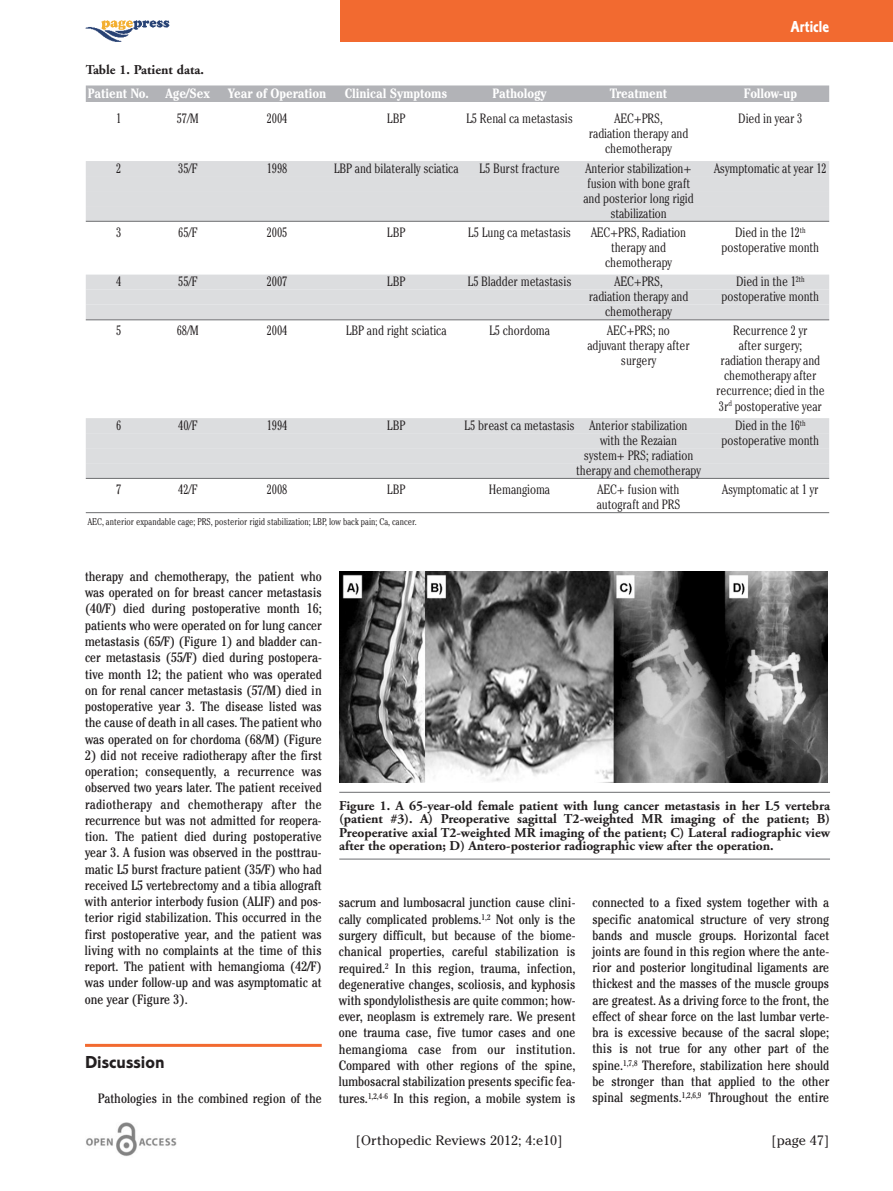
<style>
.page{position:relative;width:893px;height:1191px;background:#fff}
.page>*{position:absolute;margin:0;border:0;box-sizing:border-box;transform-origin:0 0}
.t1{font:18px "Corinthian Bold Plain";color:#231f20}
.t2{font:16.5px "Corinthian Bold Condensed Plain";color:#fff}
.t3{font:condensed 13.5px/16.2px "Cheltenham";color:#231f20;text-align:justify}
.t4{font:300 condensed 13.5px/15px "Cheltenham";letter-spacing:-.01em;color:#231f20;text-align:center}
.t5{font:700 13.5px/13.5px "Adobe Garamond Pro";color:#231f20;text-align:justify}
.t6{font:700 condensed 13.5px "Cheltenham";letter-spacing:-.01em;color:#fff}
.t7{font:13.5px "Cheltenham";color:#231f20}
.t8{font:700 13.5px "Adobe Garamond";color:#231f20}
.t9{font:300 condensed 9.75px "Cheltenham";color:#231f20}
</style>
<div class="page">
<hr style="left:85px;top:1043px;width:237px;height:3px;background:#f26a30">
<div style="left:340px;top:0;width:553px;height:42px;background:#f26a30"></div>
<img style="left:86px;top:1123px;width:91px;height:33px">
<img style="left:85px;top:20px;width:85px;height:22px">
<div style="left:86px;top:85px;width:743px;height:17px;background:#b2b3b7"></div>
<div style="left:86px;top:161px;width:743px;height:15px;background:#dcdddf"></div>
<div style="left:86px;top:176px;width:743px;height:15px;background:#dcdddf"></div>
<div style="left:86px;top:191px;width:743px;height:15px;background:#dcdddf"></div>
<div style="left:86px;top:206px;width:743px;height:15px;background:#dcdddf"></div>
<hr style="left:86px;top:221px;width:743px;height:1px;background:#6c6d70">
<div style="left:86px;top:274px;width:743px;height:15px;background:#dcdddf"></div>
<div style="left:86px;top:289px;width:743px;height:15px;background:#dcdddf"></div>
<div style="left:86px;top:304px;width:743px;height:15px;background:#dcdddf"></div>
<hr style="left:86px;top:319px;width:743px;height:1px;background:#6c6d70">
<div style="left:86px;top:418px;width:743px;height:15px;background:#dcdddf"></div>
<div style="left:86px;top:433px;width:743px;height:15px;background:#dcdddf"></div>
<div style="left:86px;top:448px;width:743px;height:15px;background:#dcdddf"></div>
<div style="left:86px;top:463px;width:743px;height:15px;background:#dcdddf"></div>
<hr style="left:86px;top:478px;width:743px;height:1px;background:#6c6d70">
<hr style="left:86px;top:512px;width:743px;height:1px;background:#6c6d70">
<img style="left:339px;top:571px;width:489px;height:211px">
<hr style="left:339px;top:792px;width:491px;height:1px;background:#6c6d70">
<hr style="left:339px;top:858px;width:491px;height:1px;background:#6c6d70">
<p class="t2" style="left:790px;top:21px;width:40px">Article</p>
<p class="t8" style="left:86px;top:65px;width:120px">Table 1. Patient data.</p>
<p class="t6" style="left:88px;top:88px;width:124px">Patient No. Age/Sex</p>
<p class="t6" style="left:228px;top:88px;width:100px">Year of Operation</p>
<p class="t6" style="left:345px;top:88px;width:104px">Clinical Symptoms</p>
<p class="t6" style="left:492px;top:88px;width:56px">Pathology</p>
<p class="t6" style="left:610px;top:88px;width:59px">Treatment</p>
<p class="t6" style="left:744px;top:88px;width:55px">Follow-up</p>
<p class="t4" style="left:116px;top:112px;width:7px">1</p>
<p class="t4" style="left:177px;top:112px;width:24px">57/M</p>
<p class="t4" style="left:267px;top:112px;width:22px">2004</p>
<p class="t4" style="left:387px;top:112px;width:20px">LBP</p>
<p class="t4" style="left:466px;top:112px;width:108px">L5 Renal ca metastasis</p>
<p class="t4" style="left:614px;top:112px;width:50px">AEC+PRS,</p>
<p class="t4" style="left:738px;top:112px;width:66px">Died in year 3</p>
<p class="t4" style="left:589px;top:127px;width:101px">radiation therapy and chemotherapy</p>
<p class="t4" style="left:116px;top:162px;width:7px">2</p>
<p class="t4" style="left:178px;top:162px;width:21px">35/F</p>
<p class="t4" style="left:267px;top:162px;width:22px">1998</p>
<p class="t4" style="left:334px;top:162px;width:126px">LBP and bilaterally sciatica</p>
<p class="t4" style="left:479px;top:162px;width:82px">L5 Burst fracture</p>
<p class="t4" style="left:586px;top:162px;width:108px">Anterior stabilization+</p>
<p class="t4" style="left:714px;top:162px;width:114px">Asymptomatic at year 12</p>
<p class="t4" style="left:583px;top:177px;width:112px">fusion with bone graft and posterior long rigid stabilization</p>
<p class="t4" style="left:116px;top:226px;width:7px">3</p>
<p class="t4" style="left:178px;top:226px;width:21px">65/F</p>
<p class="t4" style="left:267px;top:226px;width:22px">2005</p>
<p class="t4" style="left:387px;top:226px;width:20px">LBP</p>
<p class="t4" style="left:468px;top:226px;width:105px">L5 Lung ca metastasis</p>
<p class="t4" style="left:591px;top:226px;width:97px">AEC+PRS, Radiation</p>
<p class="t4" style="left:735px;top:226px;width:72px">Died in the 12<sup>th</sup></p>
<p class="t4" style="left:611px;top:241px;width:57px">therapy and</p>
<p class="t4" style="left:722px;top:241px;width:99px">postoperative month</p>
<p class="t4" style="left:605px;top:256px;width:69px">chemotherapy</p>
<p class="t4" style="left:116px;top:275px;width:7px">4</p>
<p class="t4" style="left:178px;top:275px;width:21px">55/F</p>
<p class="t4" style="left:267px;top:275px;width:22px">2007</p>
<p class="t4" style="left:387px;top:275px;width:20px">LBP</p>
<p class="t4" style="left:467px;top:275px;width:106px">L5 Bladder metastasis</p>
<p class="t4" style="left:614px;top:275px;width:50px">AEC+PRS,</p>
<p class="t4" style="left:736px;top:275px;width:70px">Died in the 1<sup>2th</sup></p>
<p class="t4" style="left:589px;top:290px;width:101px">radiation therapy and</p>
<p class="t4" style="left:722px;top:290px;width:99px">postoperative month</p>
<p class="t4" style="left:605px;top:305px;width:69px">chemotherapy</p>
<p class="t4" style="left:116px;top:324px;width:7px">5</p>
<p class="t4" style="left:177px;top:324px;width:24px">68/M</p>
<p class="t4" style="left:267px;top:324px;width:22px">2004</p>
<p class="t4" style="left:346px;top:324px;width:102px">LBP and right sciatica</p>
<p class="t4" style="left:489px;top:324px;width:63px">L5 chordoma</p>
<p class="t4" style="left:607px;top:324px;width:64px">AEC+PRS; no</p>
<p class="t4" style="left:733px;top:324px;width:76px">Recurrence 2 yr</p>
<p class="t4" style="left:587px;top:339px;width:104px">adjuvant therapy after</p>
<p class="t4" style="left:739px;top:339px;width:65px">after surgery;</p>
<p class="t4" style="left:621px;top:354px;width:37px">surgery</p>
<p class="t4" style="left:716px;top:354px;width:110px">radiation therapy and chemotherapy after recurrence; died in the<br>3r<sup>d</sup> postoperative year</p>
<p class="t4" style="left:116px;top:419px;width:7px">6</p>
<p class="t4" style="left:178px;top:419px;width:21px">40/F</p>
<p class="t4" style="left:267px;top:419px;width:22px">1994</p>
<p class="t4" style="left:387px;top:419px;width:20px">LBP</p>
<p class="t4" style="left:464px;top:419px;width:225px">L5 breast ca metastasis Anterior stabilization</p>
<p class="t4" style="left:735px;top:419px;width:72px">Died in the 16<sup>th</sup></p>
<p class="t4" style="left:600px;top:434px;width:78px">with the Rezaian</p>
<p class="t4" style="left:722px;top:434px;width:99px">postoperative month</p>
<p class="t4" style="left:576px;top:449px;width:126px">system+ PRS; radiation therapy and chemotherapy</p>
<p class="t4" style="left:116px;top:483px;width:7px">7</p>
<p class="t4" style="left:178px;top:483px;width:21px">42/F</p>
<p class="t4" style="left:267px;top:483px;width:22px">2008</p>
<p class="t4" style="left:387px;top:483px;width:20px">LBP</p>
<p class="t4" style="left:489px;top:483px;width:63px">Hemangioma</p>
<p class="t4" style="left:598px;top:483px;width:83px">AEC+ fusion with</p>
<p class="t4" style="left:722px;top:483px;width:98px">Asymptomatic at 1 yr</p>
<p class="t4" style="left:597px;top:498px;width:85px">autograft and PRS</p>
<p class="t9" style="left:88px;top:518px;width:330px">AEC, anterior expandable cage; PRS, posterior rigid stabilization; LBP, low back pain; Ca, cancer.</p>
<p class="t3" style="left:85px;top:569px;width:238px">therapy and chemotherapy, the patient who was operated on for breast cancer metastasis (40/F) died during postoperative month 16; patients who were operated on for lung cancer metastasis (65/F) (Figure 1) and bladder can&shy;cer metastasis (55/F) died during postopera&shy;tive month 12; the patient who was operated on for renal cancer metastasis (57/M) died in postoperative year 3. The disease listed was the cause of death in all cases. The patient who was operated on for chordoma (68/M) (Figure</p>
<p class="t3" style="left:85px;top:748px;width:238px">2) did not receive radiotherapy after the first operation; consequently, a recurrence was observed two years later. The patient received radiotherapy and chemotherapy after the recurrence but was not admitted for reopera&shy;tion. The patient died during postoperative year 3. A fusion was observed in the posttrau&shy;matic L5 burst fracture patient (35/F) who had received L5 vertebrectomy and a tibia allograft with anterior interbody fusion (ALIF) and pos&shy;terior rigid stabilization. This occurred in the first postoperative year, and the patient was living with no complaints at the time of this report. The patient with hemangioma (42/F) was under follow-up and was asymptomatic at one year (Figure 3).</p>
<h1 class="t1" style="left:85px;top:1056px;width:81px">Discussion</h1>
<p class="t3" style="left:98px;top:1091px;width:225px">Pathologies in the combined region of the</p>
<p class="t5" style="left:339px;top:800px;width:492px">Figure 1. A 65-year-old female patient with lung cancer metastasis in her L5 vertebra (patient #3). A) Preoperative sagittal T2-weighted MR imaging of the patient; B)<br>Preoperative axial T2-weighted MR imaging of the patient; C) Lateral radiographic view after the operation; D) Antero-posterior radiographic view after the operation.</p>
<p class="t3" style="left:339px;top:895px;width:238px">sacrum and lumbosacral junction cause clini&shy;cally complicated problems.<sup>1,2</sup> Not only is the surgery difficult, but because of the biome&shy;chanical properties, careful stabilization is required.<sup>2</sup> In this region, trauma, infection, degenerative changes, scoliosis, and kyphosis with spondylolisthesis are quite common; how&shy;ever, neoplasm is extremely rare. We present one trauma case, five tumor cases and one hemangioma case from our institution.<br>Compared with other regions of the spine, lumbosacral stabilization presents specific fea&shy;tures.<sup>1,2,4-6</sup> In this region, a mobile system is</p>
<p class="t3" style="left:592px;top:895px;width:238px">connected to a fixed system together with a specific anatomical structure of very strong bands and muscle groups. Horizontal facet joints are found in this region where the ante&shy;rior and posterior longitudinal ligaments are thickest and the masses of the muscle groups are greatest. As a driving force to the front, the effect of shear force on the last lumbar verte&shy;bra is excessive because of the sacral slope; this is not true for any other part of the spine.<sup>1,7,8</sup> Therefore, stabilization here should be stronger than that applied to the other spinal segments.<sup>1,2,6,9</sup> Throughout the entire</p>
<p class="t7" style="left:356px;top:1132px;width:208px">[Orthopedic Reviews 2012; 4:e10]</p>
<p class="t7" style="left:771px;top:1132px;width:59px">[page 47]</p>
</div>
